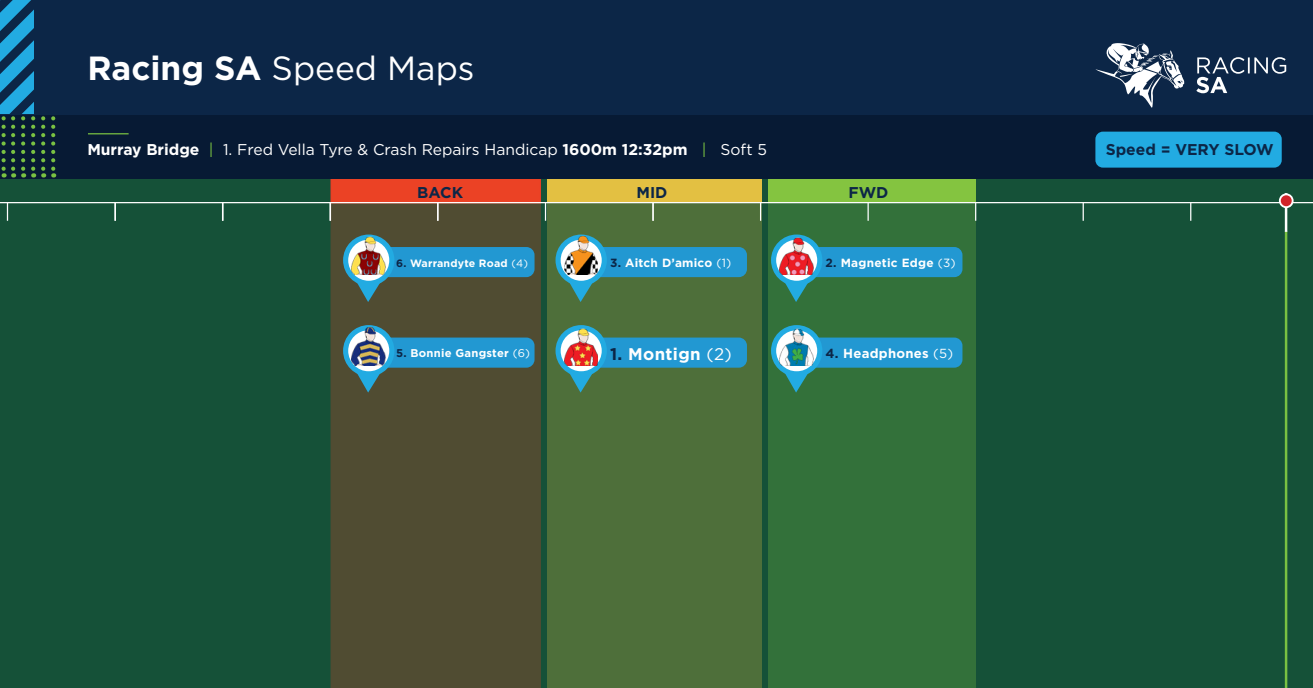
<style>
.page{position:relative;width:1313px;height:688px;background:#fff}
.page>*{position:absolute;margin:0;border:0;box-sizing:border-box;transform-origin:0 0}
.t1{font:33.5px "Gotham HTF";color:#fff}
.t2{font:700 16.88px "Gotham HTF";letter-spacing:.02em;color:#fff}
.t3{font:15.62px "Gotham";color:#fff}
.t4{font:700 15.62px "Gotham HTF";color:#0c2647}
.t5{font:700 13.12px "Gotham HTF";letter-spacing:.02em;color:#fff}
.t6{font:700 11.88px "Gotham HTF";letter-spacing:.02em;color:#fff}
.t7{font:700 11.25px "Gotham HTF";letter-spacing:.02em;color:#fff}
.t8{font:700 10.62px "Gotham HTF";letter-spacing:.02em;color:#fff}
.s1{font-weight:700}
.s2{font-family:"Gotham HTF";font-weight:700}
.s3{font-family:"Gotham HTF";color:#79c142}
.s4{font-family:"Gotham HTF"}
.s5{color:#0c2647}
.s6{font-family:"Gotham";font-weight:400}
</style>
<div class="page">
<div style="left:0;top:149px;width:1312px;height:539px;background:#155138"></div>
<div style="left:331px;top:203px;width:210px;height:485px;background:#504c32"></div>
<div style="left:331px;top:178px;width:210px;height:25px;background:#eb4225;border:1px solid #eb3e26"></div>
<div style="left:547px;top:178px;width:214px;height:25px;background:#e3c042"></div>
<div style="left:768px;top:178px;width:207px;height:25px;background:#84c440"></div>
<div style="left:547px;top:203px;width:214px;height:485px;background:#4e6f3a"></div>
<div style="left:768px;top:200px;width:207px;height:488px;background:#33713a"></div>
<div style="left:0;top:0;width:1312px;height:178px;background:#0c2647"></div>
<hr style="left:0;top:202px;width:1312px;height:1px;background:#fff">
<div style="left:0;top:115px;width:1312px;height:63px;background:#071a34"></div>
<svg style="left:545px;top:203px;width:1px;height:18px"></svg>
<hr style="left:88px;top:133px;width:41px;height:1px;background:#79c142">
<svg style="left:1196px;top:57px;width:90px;height:36px"></svg>
<svg style="left:1095px;top:43px;width:89px;height:65px"></svg>
<svg style="left:652px;top:203px;width:1px;height:18px"></svg>
<svg style="left:760px;top:203px;width:1px;height:18px"></svg>
<svg style="left:867px;top:203px;width:1px;height:18px"></svg>
<svg style="left:975px;top:203px;width:1px;height:18px"></svg>
<svg style="left:1082px;top:203px;width:1px;height:18px"></svg>
<svg style="left:1190px;top:203px;width:1px;height:18px"></svg>
<svg style="left:41px;top:116px;width:4px;height:61px"></svg>
<svg style="left:51px;top:116px;width:4px;height:61px"></svg>
<svg style="left:0;top:0;width:35px;height:177px"></svg>
<hr style="left:1284px;top:231px;width:3px;height:457px;background:#79c142">
<hr style="left:1284px;top:193px;width:3px;height:39px;background:#fff">
<div style="left:1279px;top:194px;width:13px;height:13px;background:#d1232a;border-radius:50%"></div>
<div style="left:1278px;top:193px;width:15px;height:15px;border:2px solid #fff;border-radius:50%"></div>
<svg style="left:7px;top:203px;width:1px;height:18px"></svg>
<svg style="left:114px;top:203px;width:2px;height:18px"></svg>
<svg style="left:222px;top:203px;width:1px;height:18px"></svg>
<svg style="left:329px;top:203px;width:2px;height:18px"></svg>
<svg style="left:437px;top:203px;width:1px;height:18px"></svg>
<svg style="left:343px;top:325px;width:191px;height:67px;background:#3f717c"></svg>
<img style="left:352px;top:327px;width:33px;height:38px">
<svg style="left:343px;top:234px;width:191px;height:68px;background:#40717a"></svg>
<img style="left:352px;top:236px;width:33px;height:38px">
<svg style="left:771px;top:234px;width:191px;height:68px"></svg>
<img style="left:779px;top:236px;width:34px;height:38px">
<svg style="left:771px;top:325px;width:191px;height:67px"></svg>
<img style="left:779px;top:327px;width:34px;height:38px">
<svg style="left:555px;top:234px;width:192px;height:68px"></svg>
<img style="left:564px;top:236px;width:33px;height:38px">
<svg style="left:555px;top:325px;width:192px;height:67px"></svg>
<img style="left:564px;top:327px;width:33px;height:38px">
<div style="left:1095px;top:132px;width:186px;height:36px;background:#22abe2;border-radius:8px"></div>
<p class="t1" style="left:87px;top:49px;width:389px"><span class="s1">Racing SA</span> Speed Maps</p>
<p class="t3" style="left:87px;top:141px;width:681px"><span class="s2">Murray Bridge</span> <span class="s3">|</span> <span class="s4">1.</span> Fred Vella Tyre &amp; Crash Repairs Handicap <span class="s2">1600m 12:32pm</span> <span class="s3">|</span> Soft 5</p>
<p class="t4" style="left:417px;top:184px;width:47px">BACK</p>
<p class="t4" style="left:636px;top:183px;width:33px">MID</p>
<p class="t4" style="left:848px;top:184px;width:41px">FWD</p>
<p class="t8" style="left:396px;top:256px;width:133px"><span class="s5">6.</span> Warrandyte Road <span class="s6">(4)</span></p>
<p class="t6" style="left:825px;top:256px;width:132px"><span class="s5">2.</span> Magnetic Edge <span class="s6">(3)</span></p>
<p class="t6" style="left:610px;top:256px;width:123px"><span class="s5">3.</span> Aitch D’amico <span class="s6">(1)</span></p>
<p class="t7" style="left:396px;top:347px;width:135px"><span class="s5">5.</span> Bonnie Gangster <span class="s6">(6)</span></p>
<p class="t2" style="left:610px;top:344px;width:123px"><span class="s5">1.</span> Montign <span class="s6">(2)</span></p>
<p class="t5" style="left:825px;top:346px;width:129px"><span class="s5">4.</span> Headphones <span class="s6">(5)</span></p>
<p class="t4" style="left:1105px;top:141px;width:169px">Speed = VERY SLOW</p>
</div>
